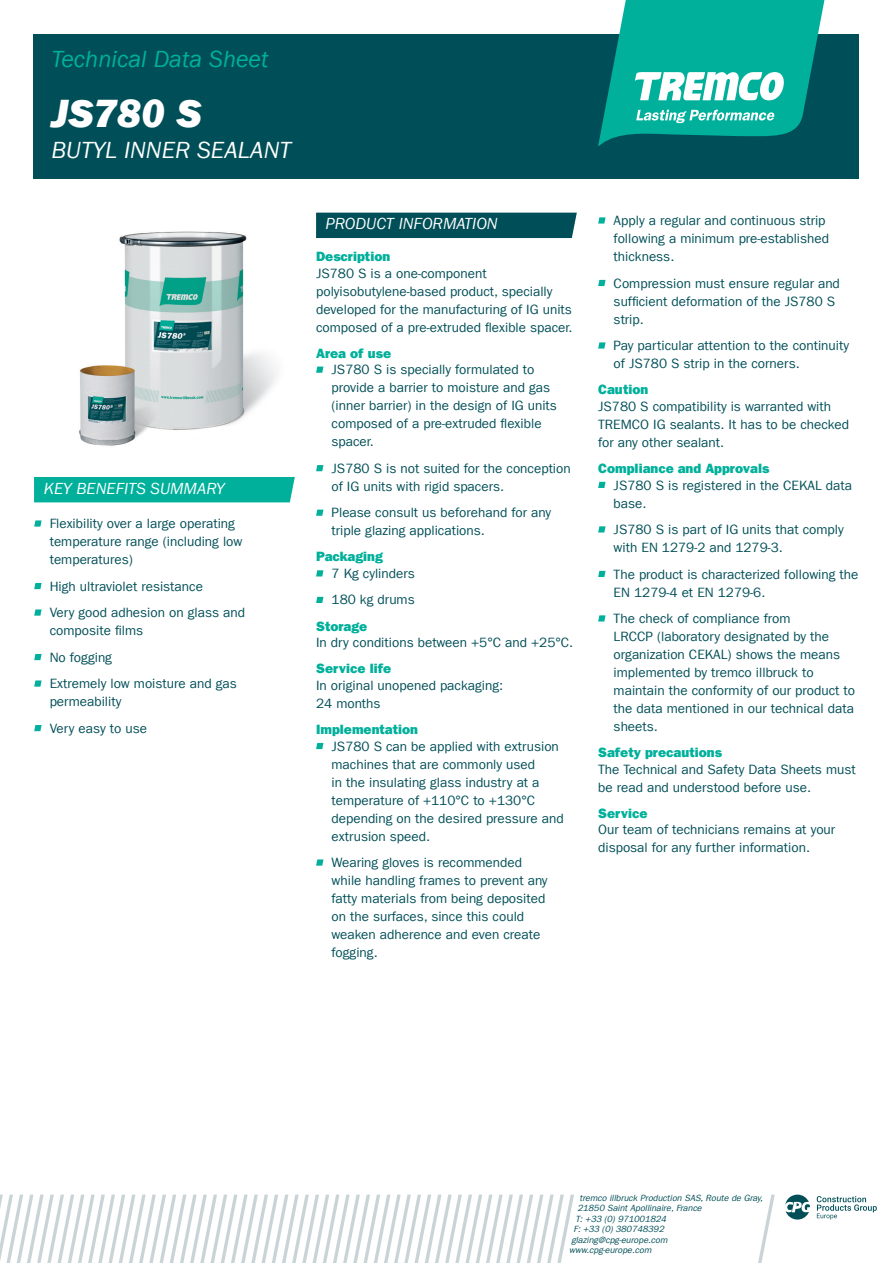
<style>
.page{position:relative;width:893px;height:1263px;background:#fff}
.page>*{position:absolute;margin:0;border:0;box-sizing:border-box;transform-origin:0 0}
.t1{font:italic 800 40.5px "Franklin Gothic LT Com";color:#fff}
.t2{font:italic 24px "Franklin Gothic LT Com";color:#00b09b}
.t3{font:italic 24px "Franklin Gothic LT Com";color:#fff}
.t4{font:italic 16.5px "Franklin Gothic LT Com";color:#fff}
.t5{font:13.5px/18px "Franklin Gothic LT Com";color:#004f58}
.t6{font:italic 9px "Franklin Gothic LT Com";color:#004f58}
.s1{font-weight:800;color:#00b09b}
</style>
<div class="page">
<div style="left:316px;top:213px;width:261px;height:25px;background:#004f58"></div>
<div style="left:34px;top:34px;width:825px;height:145px;background:#004f58"></div>
<div style="left:34px;top:477px;width:261px;height:25px;background:#00b09b"></div>
<svg style="left:34px;top:520px;width:8px;height:7px"></svg>
<svg style="left:34px;top:583px;width:8px;height:6px"></svg>
<svg style="left:34px;top:609px;width:8px;height:7px"></svg>
<svg style="left:34px;top:654px;width:8px;height:6px"></svg>
<svg style="left:34px;top:680px;width:8px;height:7px"></svg>
<svg style="left:34px;top:725px;width:8px;height:6px"></svg>
<svg style="left:316px;top:367px;width:7px;height:6px"></svg>
<svg style="left:316px;top:465px;width:7px;height:6px"></svg>
<svg style="left:316px;top:510px;width:7px;height:6px"></svg>
<svg style="left:316px;top:570px;width:7px;height:6px"></svg>
<svg style="left:316px;top:597px;width:7px;height:6px"></svg>
<svg style="left:316px;top:743px;width:7px;height:6px"></svg>
<svg style="left:316px;top:859px;width:7px;height:7px"></svg>
<svg style="left:598px;top:217px;width:7px;height:7px"></svg>
<svg style="left:598px;top:280px;width:7px;height:6px"></svg>
<svg style="left:598px;top:342px;width:7px;height:7px"></svg>
<svg style="left:598px;top:482px;width:7px;height:6px"></svg>
<svg style="left:598px;top:526px;width:7px;height:6px"></svg>
<svg style="left:598px;top:571px;width:7px;height:6px"></svg>
<svg style="left:598px;top:615px;width:7px;height:6px"></svg>
<svg style="left:598px;top:0;width:226px;height:146px"></svg>
<svg style="left:758px;top:1194px;width:17px;height:69px"></svg>
<svg style="left:0;top:1194px;width:574px;height:69px"></svg>
<img style="left:79px;top:231px;width:198px;height:215px">
<svg style="left:817px;top:1196px;width:60px;height:23px"></svg>
<svg style="left:785px;top:1194px;width:25px;height:25px"></svg>
<p class="t2" style="left:52px;top:46px;width:218px">Technical Data Sheet</p>
<p class="t1" style="left:52px;top:90px;width:151px">JS780 S</p>
<p class="t3" style="left:52px;top:137px;width:241px">BUTYL INNER SEALANT</p>
<p class="t4" style="left:44px;top:479px;width:182px">KEY BENEFITS SUMMARY</p>
<p class="t5" style="left:50px;top:515px;width:194px">Flexibility over a large operating temperature range (including low temperatures)</p>
<p class="t5" style="left:50px;top:577px;width:155px">High ultraviolet resistance</p>
<p class="t5" style="left:50px;top:604px;width:197px">Very good adhesion on glass and composite films</p>
<p class="t5" style="left:50px;top:648px;width:64px">No fogging</p>
<p class="t5" style="left:50px;top:675px;width:189px">Extremely low moisture and gas permeability</p>
<p class="t5" style="left:50px;top:719px;width:99px">Very easy to use</p>
<p class="t4" style="left:326px;top:214px;width:174px">PRODUCT INFORMATION</p>
<p class="t5" style="left:316px;top:248px;width:172px;line-height:16.5px"><span class="s1">Description<br></span>JS780 S is a one-component</p>
<p class="t5" style="left:316px;top:282px;width:258px">polyisobutylene-based product, specially developed for the manufacturing of IG units composed of a pre-extruded flexible spacer.</p>
<p class="t5" style="left:332px;top:345px;width:204px;line-height:16.5px;text-indent:-15px"><span class="s1">Area of use<br></span>JS780 S is specially formulated to</p>
<p class="t5" style="left:332px;top:379px;width:227px">provide a barrier to moisture and gas (inner barrier) in the design of IG units composed of a pre-extruded flexible spacer.</p>
<p class="t5" style="left:332px;top:459px;width:241px">JS780 S is not suited for the conception of IG units with rigid spacers.</p>
<p class="t5" style="left:332px;top:504px;width:221px">Please consult us beforehand for any triple glazing applications.</p>
<p class="t5" style="left:332px;top:549px;width:85px;line-height:16.5px;text-indent:-15px"><span class="s1">Packaging<br></span>7 Kg cylinders</p>
<p class="t5" style="left:332px;top:591px;width:85px">180 kg drums</p>
<p class="t5" style="left:316px;top:618px;width:259px;line-height:16.5px"><span class="s1">Storage<br></span>In dry conditions between +5°C and +25°C.</p>
<p class="t5" style="left:316px;top:661px;width:189px;line-height:16.5px"><span class="s1">Service life<br></span>In original unopened packaging:</p>
<p class="t5" style="left:316px;top:694px;width:66px">24 months</p>
<p class="t5" style="left:332px;top:721px;width:229px;line-height:16.5px;text-indent:-15px"><span class="s1">Implementation<br></span>JS780 S can be applied with extrusion</p>
<p class="t5" style="left:332px;top:755px;width:234px">machines that are commonly used<br>in the insulating glass industry at a temperature of +110°C to +130°C depending on the desired pressure and extrusion speed.</p>
<p class="t5" style="left:332px;top:854px;width:218px">Wearing gloves is recommended while handling frames to prevent any fatty materials from being deposited on the surfaces, since this could weaken adherence and even create fogging.</p>
<p class="t5" style="left:614px;top:212px;width:217px">Apply a regular and continuous strip following a minimum pre-established thickness.</p>
<p class="t5" style="left:614px;top:274px;width:228px">Compression must ensure regular and sufficient deformation of the JS780 S strip.</p>
<p class="t5" style="left:614px;top:337px;width:237px">Pay particular attention to the continuity of JS780 S strip in the corners.</p>
<p class="t5" style="left:598px;top:382px;width:234px;line-height:16.5px"><span class="s1">Caution<br></span>JS780 S compatibility is warranted with</p>
<p class="t5" style="left:598px;top:415px;width:252px">TREMCO IG sealants. It has to be checked for any other sealant.</p>
<p class="t5" style="left:614px;top:460px;width:240px;line-height:16.5px;text-indent:-15px"><span class="s1">Compliance and Approvals<br></span>JS780 S is registered in the CEKAL data</p>
<p class="t5" style="left:614px;top:494px;width:34px">base.</p>
<p class="t5" style="left:614px;top:520px;width:232px">JS780 S is part of IG units that comply with EN 1279-2 and 1279-3.</p>
<p class="t5" style="left:614px;top:565px;width:246px">The product is characterized following the<br>EN 1279-4 et EN 1279-6.</p>
<p class="t5" style="left:614px;top:609px;width:243px">The check of compliance from<br>LRCCP (laboratory designated by the organization CEKAL) shows the means implemented by tremco illbruck to maintain the conformity of our product to the data mentioned in our technical data sheets.</p>
<p class="t5" style="left:598px;top:744px;width:259px;line-height:16.5px"><span class="s1">Safety precautions<br></span>The Technical and Safety Data Sheets must</p>
<p class="t5" style="left:598px;top:778px;width:214px">be read and understood before use.</p>
<p class="t5" style="left:598px;top:805px;width:239px;line-height:16.5px"><span class="s1">Service<br></span>Our team of technicians remains at your</p>
<p class="t5" style="left:598px;top:839px;width:213px">disposal for any further information.</p>
<p class="t6" style="left:579px;top:1192px;width:187px">tremco illbruck Production SAS,Route de Gray,</p>
<p class="t6" style="left:577px;top:1203px;width:128px">21850 Saint Apollinaire,France</p>
<p class="t6" style="left:575px;top:1213px;width:94px">T: +33 (0) 971001824</p>
<p class="t6" style="left:573px;top:1224px;width:94px">F: +33 (0) 380748392</p>
<p class="t6" style="left:571px;top:1234px;width:100px">glazing@cpg-europe.com</p>
<p class="t6" style="left:569px;top:1245px;width:86px">www.cpg-europe.com</p>
</div>
